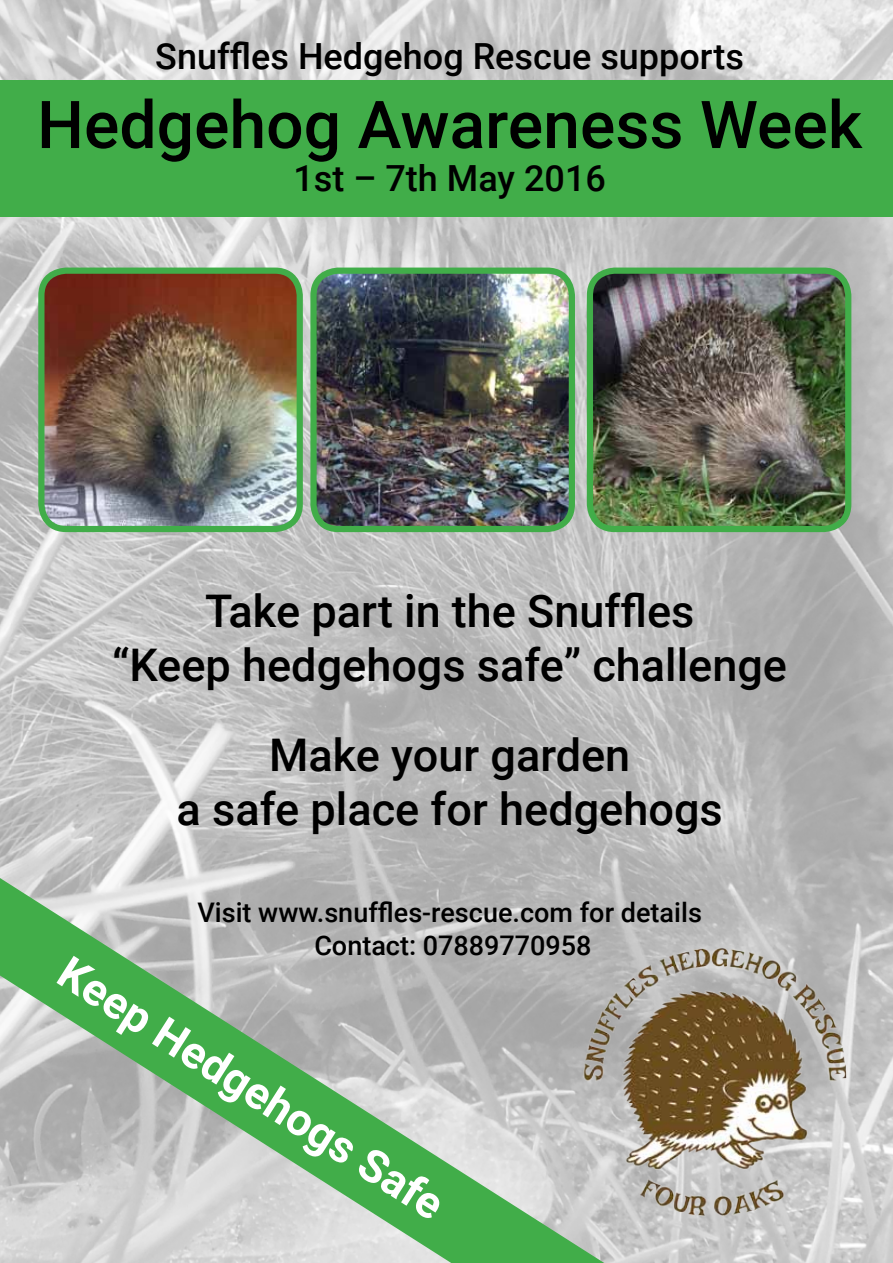
<style>
.page{position:relative;width:893px;height:1263px;background:#fff}
.page>*{position:absolute;margin:0;border:0;box-sizing:border-box;transform-origin:0 0}
.t1{font:500 66px "Roboto";color:#000}
.t2{font:500 45px/54px "Roboto";color:#000;text-align:center}
.t3{font:700 45px "Roboto";color:#fff}
.t4{font:500 36px "Roboto";color:#000}
.t5{font:500 27px/32.4px "Roboto";color:#000;text-align:center}
</style>
<div class="page">
<img style="left:0;top:0;width:893px;height:1263px">
<div style="left:0;top:81px;width:893px;height:136px;background:#41ad49"></div>
<svg style="left:0;top:878px;width:604px;height:385px;background:#a4bda6"></svg>
<img style="left:567px;top:897px;width:318px;height:354px">
<img style="left:41px;top:271px;width:259px;height:258px">
<div style="left:38px;top:268px;width:265px;height:264px;border:6px solid #41ad49;border-radius:25px"></div>
<img style="left:314px;top:271px;width:258px;height:258px">
<div style="left:310px;top:268px;width:265px;height:264px;border:6px solid #41ad49;border-radius:25px"></div>
<img style="left:590px;top:271px;width:258px;height:258px">
<div style="left:587px;top:268px;width:264px;height:264px;border:6px solid #41ad49;border-radius:25px"></div>
<p class="t4" style="left:155px;top:31px;width:590px">Snuffles Hedgehog Rescue supports</p>
<h1 class="t1" style="left:37px;top:78px;width:827px">Hedgehog Awareness Week</h1>
<p class="t4" style="left:293px;top:153px;width:314px">1st – 7th May 2016</p>
<p class="t2" style="left:112px;top:582px;width:676px">Take part in the Snuffles<br>“Keep hedgehogs safe” challenge</p>
<p class="t2" style="left:177px;top:726px;width:548px">Make your garden<br>a safe place for hedgehogs</p>
<p class="t5" style="left:197px;top:895px;width:506px">Visit www.snuffles-rescue.com for details<br>Contact: 07889770958</p>
<p class="t3" style="left:81px;top:940px;width:449px;rotate:33deg">Keep Hedgehogs Safe</p>
</div>
